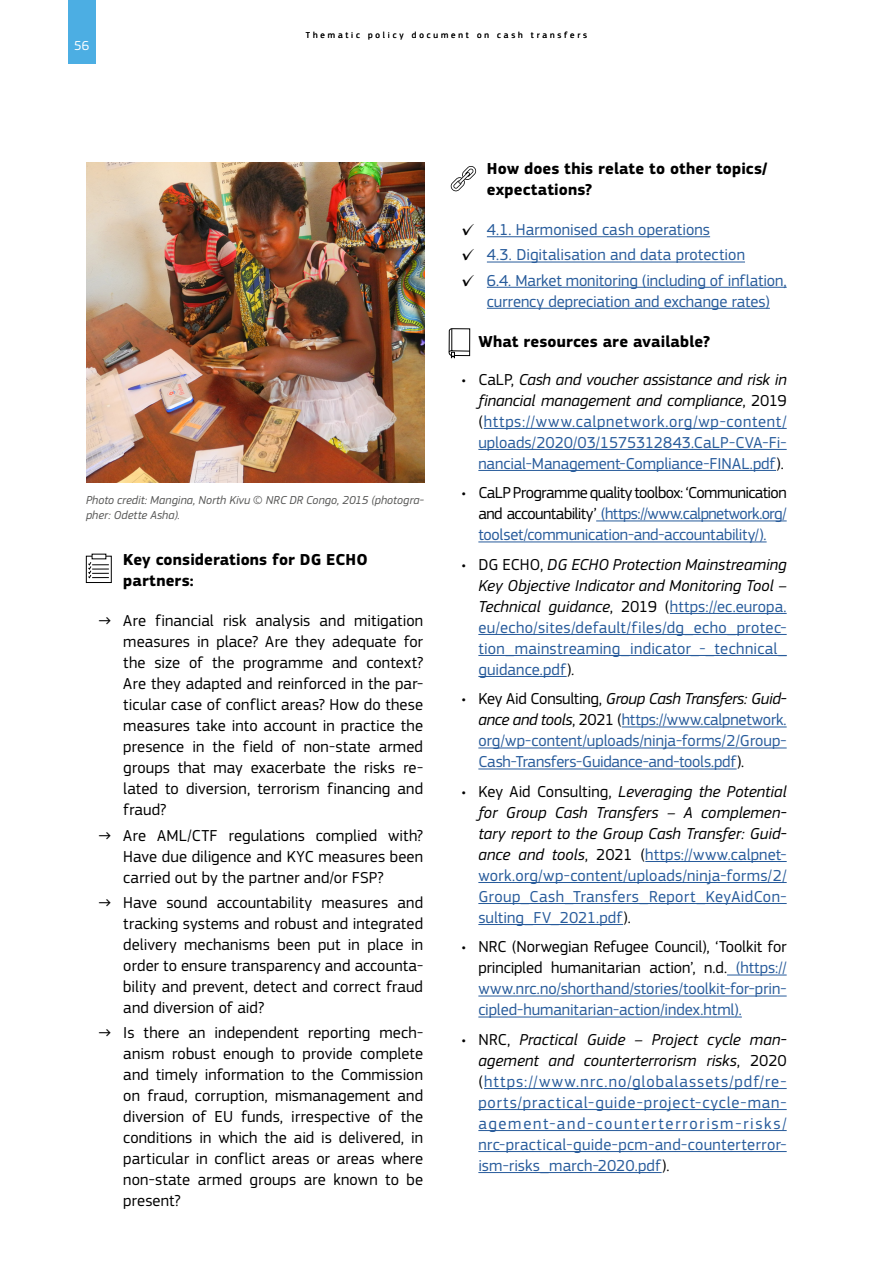
<style>
.page{position:relative;width:893px;height:1263px;background:#fff}
.page>*{position:absolute;margin:0;border:0;box-sizing:border-box;transform-origin:0 0}
.t1{font:16.5px/21px "EC Square Sans Pro";color:#275b9b;text-align:justify}
.t2{font:16.5px/21px "EC Square Sans Pro";letter-spacing:.005em;color:#000;text-align:justify}
.Título_negro_bold_11{font:700 16.5px/21px "EC Square Sans Pro";letter-spacing:.01em;color:#000}
.body{font:700 16.5px "EC Square Sans Pro";letter-spacing:.005em;color:#000}
.t3{font:13.5px "EC Square Sans Pro";color:#fff}
.Source{font:italic 12px/15px "EC Square Sans Pro";letter-spacing:.005em;color:#575756}
.t4{font:9px "EC Square Sans Pro";letter-spacing:.32em;color:#000}
.s1{color:#000}
.s2{font-style:italic;color:#000}
</style>
<div class="page">
<div style="left:68px;top:0;width:28px;height:64px;background:#4caee3"></div>
<hr style="left:487px;top:236px;width:223px;height:1px;background:#275b9b">
<hr style="left:487px;top:262px;width:258px;height:1px;background:#275b9b">
<hr style="left:487px;top:287px;width:300px;height:1px;background:#275b9b">
<hr style="left:487px;top:308px;width:283px;height:1px;background:#275b9b">
<hr style="left:484px;top:428px;width:303px;height:1px;background:#275b9b">
<hr style="left:478px;top:449px;width:309px;height:1px;background:#275b9b">
<hr style="left:478px;top:470px;width:298px;height:1px;background:#275b9b">
<hr style="left:596px;top:520px;width:191px;height:1px;background:#275b9b">
<hr style="left:478px;top:541px;width:289px;height:1px;background:#275b9b">
<hr style="left:670px;top:613px;width:117px;height:1px;background:#275b9b">
<hr style="left:478px;top:634px;width:309px;height:1px;background:#275b9b">
<hr style="left:478px;top:655px;width:309px;height:1px;background:#275b9b">
<hr style="left:478px;top:676px;width:89px;height:1px;background:#275b9b">
<hr style="left:622px;top:726px;width:165px;height:1px;background:#275b9b">
<hr style="left:478px;top:747px;width:309px;height:1px;background:#275b9b">
<hr style="left:478px;top:768px;width:259px;height:1px;background:#275b9b">
<hr style="left:645px;top:861px;width:142px;height:1px;background:#275b9b">
<hr style="left:478px;top:882px;width:309px;height:1px;background:#275b9b">
<hr style="left:478px;top:903px;width:309px;height:1px;background:#275b9b">
<hr style="left:478px;top:924px;width:145px;height:1px;background:#275b9b">
<hr style="left:727px;top:974px;width:60px;height:1px;background:#275b9b">
<hr style="left:478px;top:995px;width:309px;height:1px;background:#275b9b">
<hr style="left:478px;top:1016px;width:264px;height:1px;background:#275b9b">
<hr style="left:484px;top:1088px;width:303px;height:1px;background:#275b9b">
<hr style="left:478px;top:1109px;width:309px;height:1px;background:#275b9b">
<hr style="left:478px;top:1130px;width:309px;height:1px;background:#275b9b">
<hr style="left:478px;top:1151px;width:309px;height:1px;background:#275b9b">
<hr style="left:478px;top:1172px;width:184px;height:1px;background:#275b9b">
<div style="left:86px;top:556px;width:26px;height:27px;border:1px solid #000"></div>
<svg style="left:88px;top:553px;width:21px;height:26px"></svg>
<svg style="left:450px;top:166px;width:27px;height:25px"></svg>
<img style="left:86px;top:162px;width:338px;height:320px">
<svg style="left:448px;top:328px;width:22px;height:31px"></svg>
<p class="t3" style="left:74px;top:38px;width:17px">56</p>
<p class="t4" style="left:306px;top:30px;width:283px">Thematic policy document on cash transfers</p>
<p class="Source" style="left:86px;top:493px;width:340px">Photo credit: Mangina, North Kivu © NRC DR Congo, 2015 (photogra&shy;pher: Odette Asha).</p>
<p class="Título_negro_bold_11" style="left:123px;top:550px;width:246px">Key considerations for DG ECHO partners:</p>
<p class="t2" style="left:123px;top:611px;width:301px;text-indent:-26px">→ Are financial risk analysis and mitigation measures in place? Are they adequate for the size of the programme and context?<br>Are they adapted and reinforced in the par&shy;ticular case of conflict areas? How do these measures take into account in practice the presence in the field of non-state armed groups that may exacerbate the risks re&shy;lated to diversion, terrorism financing and fraud?</p>
<p class="t2" style="left:123px;top:825px;width:301px;text-indent:-26px">→ Are AML/CTF regulations complied with?<br>Have due diligence and KYC measures been carried out by the partner and/or FSP?</p>
<p class="t2" style="left:123px;top:892px;width:301px;text-indent:-26px">→ Have sound accountability measures and tracking systems and robust and integrated delivery mechanisms been put in place in order to ensure transparency and accounta&shy;bility and prevent, detect and correct fraud and diversion of aid?</p>
<p class="t2" style="left:123px;top:1022px;width:301px;text-indent:-26px">→ Is there an independent reporting mech&shy;anism robust enough to provide complete and timely information to the Commission on fraud, corruption, mismanagement and diversion of EU funds, irrespective of the conditions in which the aid is delivered, in particular in conflict areas or areas where non-state armed groups are known to be present?</p>
<p class="Título_negro_bold_11" style="left:487px;top:159px;width:282px">How does this relate to other topics/ expectations?</p>
<p class="t1" style="left:461px;top:219px;width:250px"><span class="s1">✓</span> 4.1. Harmonised cash operations</p>
<p class="t1" style="left:461px;top:244px;width:285px"><span class="s1">✓</span> 4.3. Digitalisation and data protection</p>
<p class="t1" style="left:461px;top:270px;width:327px;text-align:center"><span class="s1">✓</span> 6.4. Market monitoring (including of inflation, currency depreciation and exchange rates)</p>
<p class="body" style="left:478px;top:331px;width:233px">What resources are available?</p>
<p class="t1" style="left:478px;top:369px;width:310px;text-indent:-17px"><span class="s1">• CaLP,</span> <span class="s2">Cash and voucher assistance and risk in financial management and compliance</span><span class="s1">, 2019 (</span>https://www.calpnetwork.org/wp-content/ uploads/2020/03/1575312843.CaLP-CVA-Fi&shy;nancial-Management-Compliance-FINAL.pdf<span class="s1">).</span></p>
<p class="t1" style="left:478px;top:482px;width:310px;text-indent:-17px"><span class="s1">• CaLP Programme quality toolbox: ‘Communication and accountability’</span> (https://www.calpnetwork.org/ toolset/communication-and-accountability/).</p>
<p class="t1" style="left:478px;top:554px;width:310px;text-indent:-17px"><span class="s1">• DG ECHO,</span> <span class="s2">DG ECHO Protection Mainstreaming Key Objective Indicator and Monitoring Tool – Technical guidance</span><span class="s1">, 2019 (</span>https://ec.europa. eu/echo/sites/default/files/dg_echo_protec&shy;tion_mainstreaming_indicator_-_technical_ guidance.pdf<span class="s1">)</span><span class="s2">.</span></p>
<p class="t1" style="left:478px;top:688px;width:310px;text-indent:-17px"><span class="s1">• Key Aid Consulting,</span> <span class="s2">Group Cash Transfers: Guid&shy;ance and tools</span><span class="s1">, 2021 (</span>https://www.calpnetwork. org/wp-content/uploads/ninja-forms/2/Group-Cash-Transfers-Guidance-and-tools.pdf<span class="s1">).</span></p>
<p class="t1" style="left:478px;top:781px;width:310px;text-indent:-17px"><span class="s1">• Key Aid Consulting,</span> <span class="s2">Leveraging the Potential for Group Cash Transfers – A complemen&shy;tary report to the Group Cash Transfer: Guid&shy;ance and tools</span><span class="s1">, 2021 (</span>https://www.calpnet&shy;work.org/wp-content/uploads/ninja-forms/2/ Group_Cash_Transfers_Report_KeyAidCon&shy;sulting_FV_2021.pdf<span class="s1">).</span></p>
<p class="t1" style="left:478px;top:936px;width:310px;text-indent:-17px"><span class="s1">• NRC (Norwegian Refugee Council), ‘Toolkit for principled humanitarian action’, n.d.</span> (https:// www.nrc.no/shorthand/stories/toolkit-for-prin&shy;cipled-humanitarian-action/index.html).</p>
<p class="t1" style="left:478px;top:1029px;width:310px;text-indent:-17px"><span class="s1">• NRC,</span> <span class="s2">Practical Guide – Project cycle man&shy;agement and counterterrorism risks</span><span class="s1">, 2020 (</span>https://www.nrc.no/globalassets/pdf/re&shy;ports/practical-guide-project-cycle-man&shy;agement-and-counterterrorism-risks/ nrc-practical-guide-pcm-and-counterterror&shy;ism-risks_march-2020.pdf<span class="s1">).</span></p>
</div>
